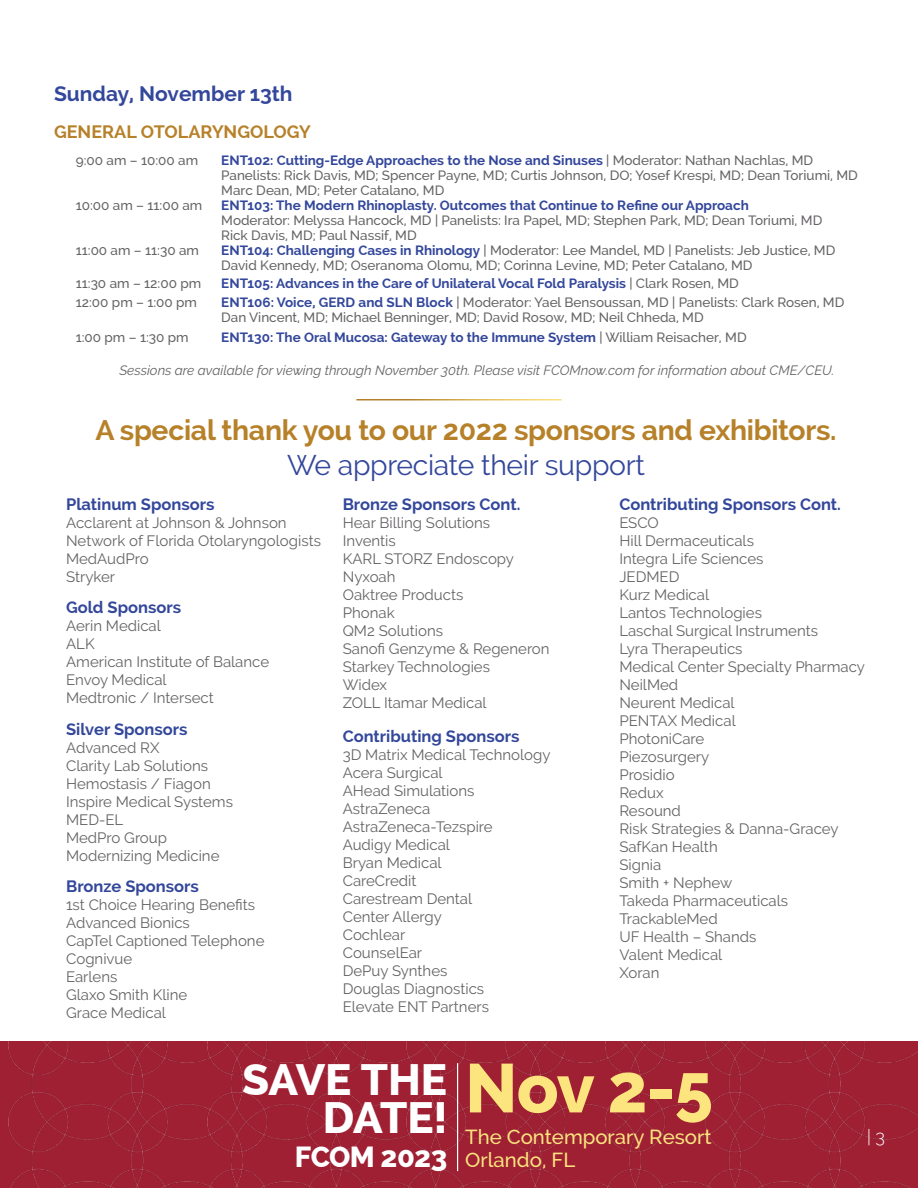
<style>
.page{position:relative;width:918px;height:1188px;background:#fff}
.page>*{position:absolute;margin:0;border:0;box-sizing:border-box;transform-origin:0 0}
.t1{font:800 68.7px "Raleway";color:#fce47e}
.t2{font:800 43.95px/38px "Raleway";letter-spacing:-.005em;color:#fff;text-align:right}
.t3{font:800 29.1px "Raleway";letter-spacing:-.02em;color:#fff}
.t4{font:700 28.35px "Raleway";letter-spacing:-.01em;color:#b78129}
.t5{font:28.35px "Raleway";letter-spacing:-.01em;color:#33479b}
.t6{font:700 21px "Raleway";color:#33479b}
.t7{font:500 20.4px/23px "Raleway";color:#fce47e}
.t8{font:700 18px "Raleway";color:#b78129}
.t9{font:300 18px "Raleway";color:#fff}
.t10{font:700 16.5px "Raleway";color:#33479b}
.t11{font:15px/18px "Raleway";color:#656365}
.t12{font:500 13.5px/15px "Raleway";color:#656365}
.t13{font:700 13.5px "Raleway";color:#33479b}
.t14{font:italic 13.5px "Raleway";color:#656365}
.s1{font-weight:700;color:#33479b}
.s2{font-weight:500;color:#656365}
</style>
<div class="page">
<img style="left:9px;top:1041px;width:909px;height:147px">
<hr style="left:457px;top:1063px;width:1px;height:108px;background:#fff">
<h3 class="t6" style="left:54px;top:81px;width:240px">Sunday, November 13th</h3>
<p class="t8" style="left:54px;top:122px;width:258px">GENERAL OTOLARYNGOLOGY</p>
<p class="t12" style="left:76px;top:152px;width:124px">9:00 am – 10:00 am</p>
<p class="t12" style="left:221px;top:152px;width:638px"><span class="s1">ENT102: Cutting-Edge Approaches to the Nose and Sinuses</span> | Moderator: Nathan Nachlas, MD<br>Panelists: Rick Davis, MD; Spencer Payne, MD; Curtis Johnson, DO; Yosef Krespi, MD; Dean Toriumi, MD<br>Marc Dean, MD; Peter Catalano, MD</p>
<p class="t12" style="left:76px;top:197px;width:128px">10:00 am – 11:00 am</p>
<p class="t13" style="left:221px;top:197px;width:529px">ENT103: The Modern Rhinoplasty. Outcomes that Continue to Refine our Approach</p>
<p class="t12" style="left:221px;top:212px;width:603px">Moderator: Melyssa Hancock, MD | Panelists: Ira Papel, MD; Stephen Park, MD; Dean Toriumi, MD<br>Rick Davis, MD; Paul Nassif, MD</p>
<p class="t12" style="left:76px;top:243px;width:125px">11:00 am – 11:30 am</p>
<p class="t12" style="left:221px;top:243px;width:616px"><span class="s1">ENT104: Challenging Cases in Rhinology</span> | Moderator: Lee Mandel, MD | Panelists: Jeb Justice, MD<br>David Kennedy, MD; Oseranoma Olomu, MD; Corinna Levine, MD; Peter Catalano, MD</p>
<p class="t12" style="left:76px;top:276px;width:127px">11:30 am – 12:00 pm</p>
<p class="t13" style="left:221px;top:275px;width:519px">ENT105: Advances in the Care of Unilateral Vocal Fold Paralysis <span class="s2">| Clark Rosen, MD</span></p>
<p class="t12" style="left:76px;top:294px;width:123px">12:00 pm – 1:00 pm</p>
<p class="t12" style="left:221px;top:294px;width:625px"><span class="s1">ENT106: Voice, GERD and SLN Block</span> | Moderator: Yael Bensoussan, MD | Panelists: Clark Rosen, MD<br>Dan Vincent, MD; Michael Benninger, MD; David Rosow, MD; Neil Chheda, MD</p>
<p class="t12" style="left:76px;top:330px;width:114px">1:00 pm – 1:30 pm</p>
<p class="t13" style="left:221px;top:329px;width:527px">ENT130: The Oral Mucosa: Gateway to the Immune System <span class="s2">| William Reisacher, MD</span></p>
<p class="t14" style="left:119px;top:362px;width:716px">Sessions are available for viewing through November 30th. Please visit FCOMnow.com for information about CME/CEU.</p>
<h3 class="t4" style="left:95px;top:414px;width:743px">A special thank you to our 2022 sponsors and exhibitors.</h3>
<h3 class="t5" style="left:287px;top:448px;width:360px">We appreciate their support</h3>
<p class="t10" style="left:66px;top:495px;width:150px">Platinum Sponsors</p>
<p class="t11" style="left:66px;top:514px;width:256px">Acclarent at Johnson &amp; Johnson<br>Network of Florida Otolaryngologists<br>MedAudPro<br>Stryker</p>
<p class="t10" style="left:66px;top:598px;width:117px">Gold Sponsors</p>
<p class="t11" style="left:66px;top:617px;width:205px">Aerin Medical<br>ALK<br>American Institute of Balance<br>Envoy Medical<br>Medtronic / Intersect</p>
<p class="t10" style="left:66px;top:720px;width:123px">Silver Sponsors</p>
<p class="t11" style="left:66px;top:739px;width:168px">Advanced RX<br>Clarity Lab Solutions<br>Hemostasis / Fiagon<br>Inspire Medical Systems<br>MED-EL<br>MedPro Group<br>Modernizing Medicine</p>
<p class="t10" style="left:66px;top:877px;width:134px">Bronze Sponsors</p>
<p class="t11" style="left:66px;top:896px;width:200px">1st Choice Hearing Benefits<br>Advanced Bionics<br>CapTel Captioned Telephone<br>Cognivue<br>Earlens<br>Glaxo Smith Kline<br>Grace Medical</p>
<p class="t10" style="left:343px;top:495px;width:179px">Bronze Sponsors Cont.</p>
<p class="t11" style="left:343px;top:514px;width:208px">Hear Billing Solutions<br>Inventis<br>KARL STORZ Endoscopy<br>Nyxoah<br>Oaktree Products<br>Phonak<br>QM2 Solutions<br>Sanofi Genzyme &amp; Regeneron<br>Starkey Technologies<br>Widex<br>ZOLL Itamar Medical</p>
<p class="t10" style="left:343px;top:727px;width:178px">Contributing Sponsors</p>
<p class="t11" style="left:343px;top:746px;width:209px">3D Matrix Medical Technology<br>Acera Surgical<br>AHead Simulations<br>AstraZeneca<br>AstraZeneca-Tezspire<br>Audigy Medical<br>Bryan Medical<br>CareCredit<br>Carestream Dental<br>Center Allergy<br>Cochlear<br>CounselEar<br>DePuy Synthes<br>Douglas Diagnostics<br>Elevate ENT Partners</p>
<p class="t10" style="left:619px;top:495px;width:223px">Contributing Sponsors Cont.</p>
<p class="t11" style="left:619px;top:514px;width:247px">ESCO<br>Hill Dermaceuticals<br>Integra Life Sciences<br>JEDMED<br>Kurz Medical<br>Lantos Technologies<br>Laschal Surgical Instruments<br>Lyra Therapeutics<br>Medical Center Specialty Pharmacy<br>NeilMed<br>Neurent Medical<br>PENTAX Medical<br>PhotoniCare<br>Piezosurgery<br>Prosidio<br>Redux<br>Resound<br>Risk Strategies &amp; Danna-Gracey<br>SafKan Health<br>Signia<br>Smith + Nephew<br>Takeda Pharmaceuticals<br>TrackableMed<br>UF Health – Shands<br>Valent Medical<br>Xoran</p>
<h2 class="t2" style="left:242px;top:1061px;width:207px">SAVE THE<br>DATE!</h2>
<h3 class="t3" style="left:295px;top:1141px;width:154px">FCOM 2023</h3>
<h1 class="t1" style="left:465px;top:1049px;width:249px">Nov 2-5</h1>
<h3 class="t7" style="left:465px;top:1126px;width:248px">The Contemporary Resort<br>Orlando, FL</h3>
<p class="t9" style="left:867px;top:1126px;width:20px">| 3</p>
</div>
